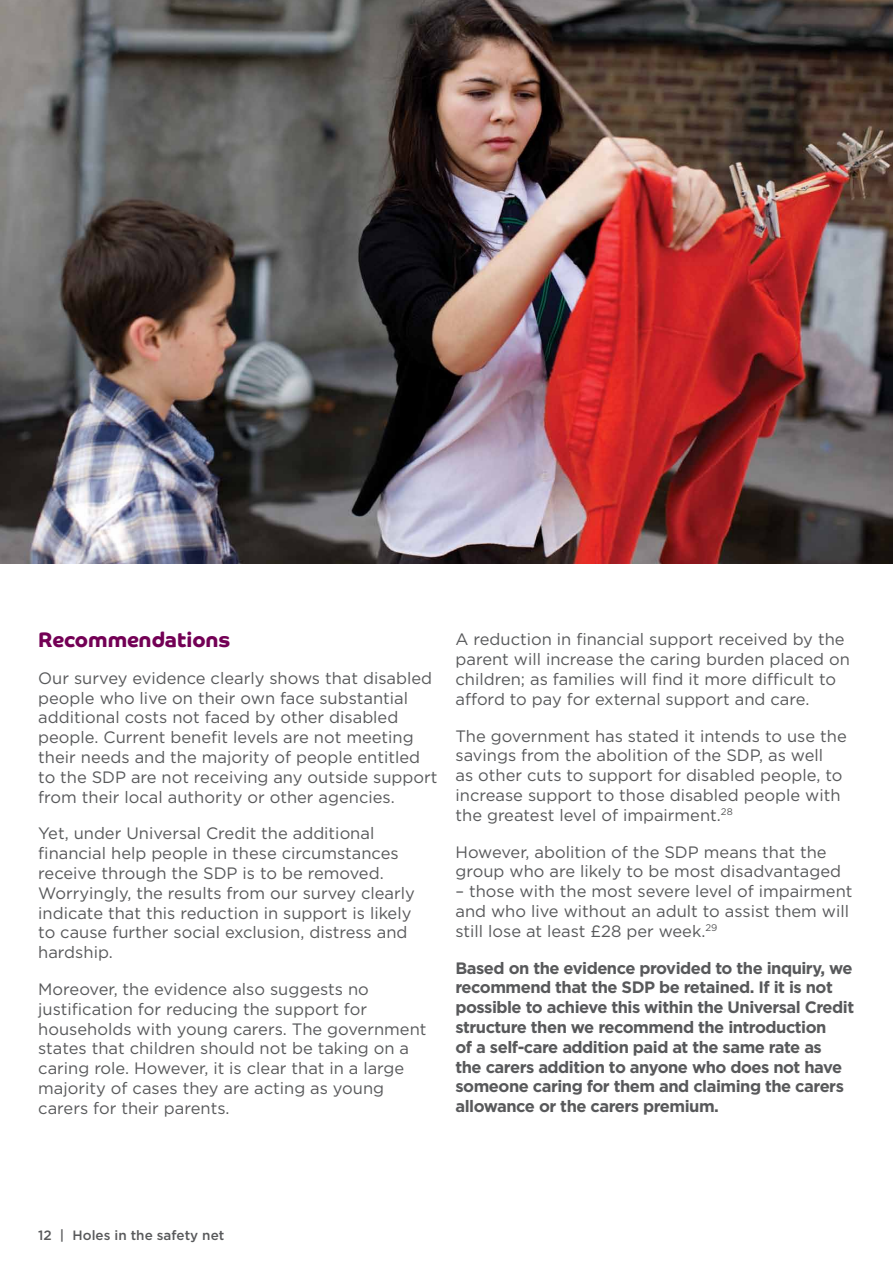
<style>
.page{position:relative;width:893px;height:1263px;background:#fff}
.page>*{position:absolute;margin:0;border:0;box-sizing:border-box;transform-origin:0 0}
.t1{font:21px "Co Headline Bd";color:#730055}
.t2{font:16.5px/19.8px "Gotham";color:#58595b}
.t3{font:700 16.5px/19.8px "Gotham";letter-spacing:-.03em;color:#58595b}
.t4{font:500 13.5px "Gotham";color:#58595b}
</style>
<div class="page">
<img style="left:0;top:0;width:893px;height:563px">
<p class="t1" style="left:38px;top:627px;width:193px">Recommendations</p>
<p class="t2" style="left:38px;top:668px;width:401px">Our survey evidence clearly shows that disabled people who live on their own face substantial additional costs not faced by other disabled people. Current benefit levels are not meeting their needs and the majority of people entitled to the SDP are not receiving any outside support from their local authority or other agencies.</p>
<p class="t2" style="left:38px;top:823px;width:378px">Yet, under Universal Credit the additional financial help people in these circumstances receive through the SDP is to be removed.<br>Worryingly, the results from our survey clearly indicate that this reduction in support is likely to cause further social exclusion, distress and hardship.</p>
<p class="t2" style="left:38px;top:979px;width:390px">Moreover, the evidence also suggests no justification for reducing the support for households with young carers. The government states that children should not be taking on a caring role. However, it is clear that in a large majority of cases they are acting as young carers for their parents.</p>
<p class="t2" style="left:455px;top:629px;width:396px">A reduction in financial support received by the parent will increase the caring burden placed on children; as families will find it more difficult to afford to pay for external support and care.</p>
<p class="t2" style="left:455px;top:725px;width:393px">The government has stated it intends to use the savings from the abolition of the SDP, as well<br>as other cuts to support for disabled people, to increase support to those disabled people with the greatest level of impairment.<sup>28</sup></p>
<p class="t2" style="left:455px;top:841px;width:387px">However, abolition of the SDP means that the group who are likely to be most disadvantaged</p>
<p class="t2" style="left:455px;top:881px;width:399px">– those with the most severe level of impairment and who live without an adult to assist them will still lose at least £28 per week.<sup>29</sup></p>
<p class="t3" style="left:455px;top:957px;width:400px">Based on the evidence provided to the inquiry, we recommend that the SDP be retained. If it is not possible to achieve this within the Universal Credit structure then we recommend the introduction<br>of a self-care addition paid at the same rate as<br>the carers addition to anyone who does not have someone caring for them and claiming the carers allowance or the carers premium.</p>
<p class="t4" style="left:38px;top:1228px;width:188px">12 | Holes in the safety net</p>
</div>
